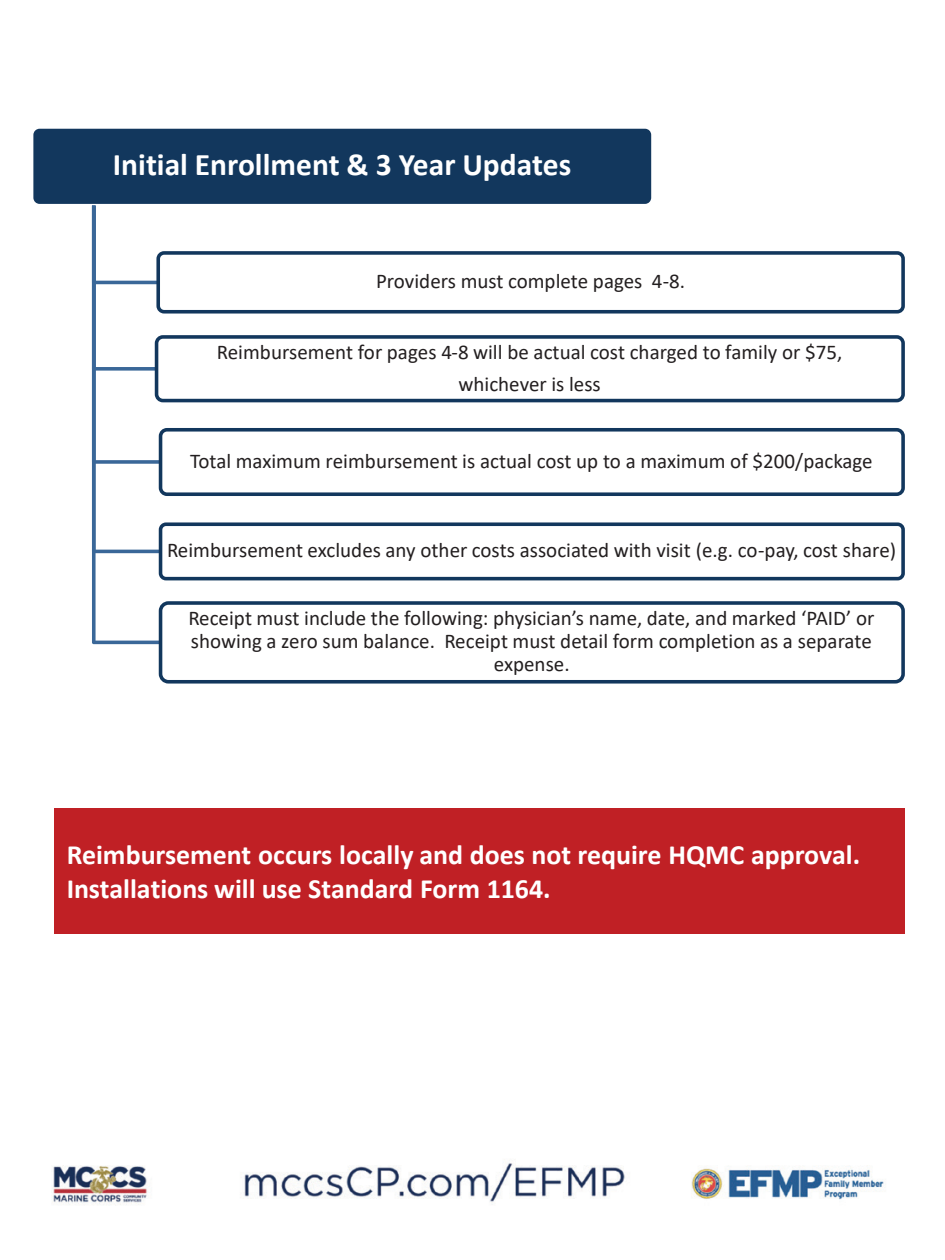
<style>
.page{position:relative;width:945px;height:1260px;background:#fff}
.page>*{position:absolute;margin:0;border:0;box-sizing:border-box;transform-origin:0 0}
.t1{font:700 31.5px "Calibri";color:#fff}
.t2{font:700 28px/33.6px "Calibri";color:#fff}
.t3{font:21px/23.1px "Calibri";color:#231f20;text-align:center}
</style>
<div class="page">
<div style="left:30px;top:125px;width:625px;height:82px;background:#12375d;border:4px solid #fff;border-radius:8px"></div>
<svg style="left:92px;top:206px;width:811px;height:438px"></svg>
<div style="left:161px;top:603px;width:742px;height:79px;background:#fff;border-radius:8px"></div>
<div style="left:159px;top:601px;width:746px;height:83px;border:4px solid #12375d;border-radius:8px"></div>
<div style="left:54px;top:808px;width:851px;height:126px;background:#c02025"></div>
<img style="left:52px;top:1163px;width:832px;height:42px">
<h1 class="t1" style="left:113px;top:142px;width:460px">Initial Enrollment &amp; 3 Year Updates</h1>
<p class="t3" style="left:376px;top:269px;width:311px">Providers must complete pages 4-8.</p>
<p class="t3" style="left:217px;top:335px;width:627px;line-height:32.2px">Reimbursement for pages 4-8 will be actual cost charged to family or $75, whichever is less</p>
<p class="t3" style="left:190px;top:449px;width:684px">Total maximum reimbursement is actual cost up to a maximum of $200/package</p>
<p class="t3" style="left:167px;top:538px;width:731px">Reimbursement excludes any other costs associated with visit (e.g. co-pay, cost share)</p>
<p class="t3" style="left:188px;top:606px;width:688px">Receipt must include the following: physician’s name, date, and marked ‘PAID’ or showing a zero sum balance. Receipt must detail form completion as a separate expense.</p>
<h2 class="t2" style="left:67px;top:838px;width:795px">Reimbursement occurs locally and does not require HQMC approval.<br>Installations will use Standard Form 1164.</h2>
</div>
